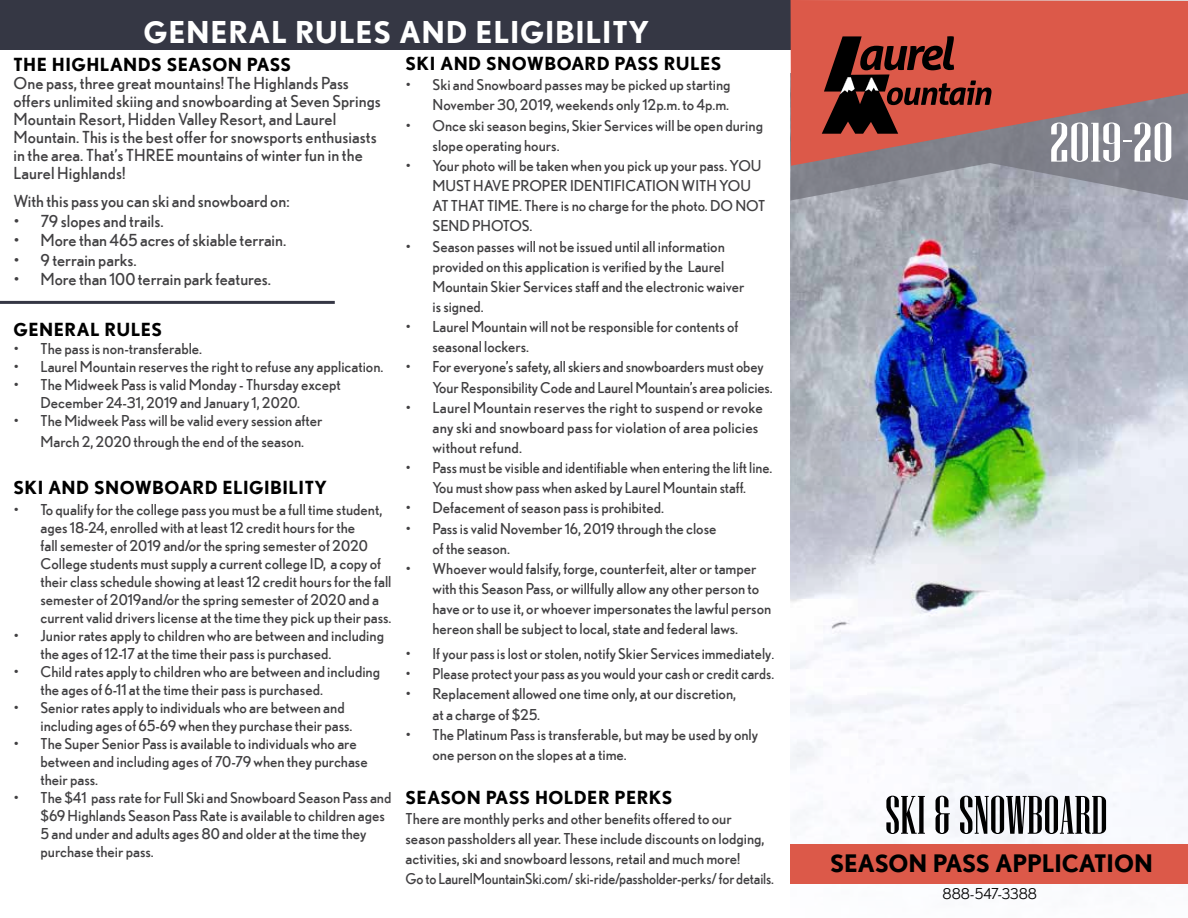
<style>
.page{position:relative;width:1188px;height:918px;background:#fff}
.page>*{position:absolute;margin:0;border:0;box-sizing:border-box;transform-origin:0 0}
.t1{font:55.5px "Niagara Solid";color:#fff;scale:1.25 1}
.t2{font:54px "Niagara Solid";color:#000}
.t3{font:700 30px "Nobel";letter-spacing:.025em;color:#fff}
.t4{font:700 24px "Nobel";color:#000}
.t5{font:700 18px "Nobel";letter-spacing:.025em;color:#000}
.t6{font:16.5px/18px "Nobel";letter-spacing:.005em;color:#414042}
.t7{font:15px/20.1px "Nobel";color:#414042}
.t8{font:15px "Nobel";color:#414042;scale:.95 1}
.t9{font:15px "Nobel";color:#000}
.s1{font-family:"Roboto";font-size:12px;color:#000}
</style>
<div class="page">
<div style="left:0;top:0;width:791px;height:49px;background:#353744"></div>
<hr style="left:0;top:301px;width:335px;height:3px;background:#353744">
<img style="left:791px;top:201px;width:397px;height:683px">
<div style="left:791px;top:844px;width:397px;height:39px;background:#dc5949"></div>
<div style="left:791px;top:0;width:397px;height:36px;background:#dc5949"></div>
<svg style="left:791px;top:36px;width:397px;height:165px;background:#a36663"></svg>
<h3 class="t3" style="left:143px;top:15px;width:507px">GENERAL RULES AND ELIGIBILITY</h3>
<p class="t5" style="left:14px;top:54px;width:279px">THE HIGHLANDS SEASON PASS</p>
<p class="t6" style="left:14px;top:74px;width:369px">One pass, three great mountains! The Highlands Pass offers unlimited skiing and snowboarding at Seven Springs Mountain Resort, Hidden Valley Resort, and Laurel Mountain. This is the best offer for snowsports enthusiasts in the area. That’s THREE mountains of winter fun in the Laurel Highlands!</p>
<p class="t6" style="left:14px;top:192px;width:278px">With this pass you can ski and snowboard on:</p>
<p class="t6" style="left:14px;top:212px;width:152px">• 79 slopes and trails.</p>
<p class="t6" style="left:14px;top:231px;width:274px">• More than 465 acres of skiable terrain.</p>
<p class="t6" style="left:14px;top:251px;width:125px">• 9 terrain parks.</p>
<p class="t6" style="left:14px;top:270px;width:259px">• More than 100 terrain park features.</p>
<p class="t5" style="left:14px;top:318px;width:150px">GENERAL RULES</p>
<p class="t7" style="left:14px;top:338px;width:190px">• The pass is non-transferable.</p>
<p class="t7" style="left:14px;top:356px;width:371px">• Laurel Mountain reserves the right to refuse any application.</p>
<p class="t7" style="left:40px;top:375px;width:302px;line-height:18px;text-indent:-27px">• The Midweek Pass is valid Monday - Thursday except<br>December 24-31, 2019 and January 1, 2020.</p>
<p class="t7" style="left:14px;top:409px;width:311px;line-height:21.6px;text-align:center">• The Midweek Pass will be valid every session after<br>March 2, 2020 through the end of the season.</p>
<p class="t5" style="left:14px;top:476px;width:315px">SKI AND SNOWBOARD ELIGIBILITY</p>
<p class="t7" style="left:40px;top:500px;width:353px;line-height:18px;text-indent:-27px">• To qualify for the college pass you must be a full time student, ages 18-24, enrolled with at least 12 credit hours for the<br>fall semester of 2019 and/or the spring semester of 2020<br>College students must supply a current college ID, a copy of their class schedule showing at least 12 credit hours for the fall semester of 2019and/or the spring semester of 2020 and a current valid drivers license at the time they pick up their pass.</p>
<p class="t7" style="left:40px;top:626px;width:345px;line-height:18px;text-indent:-27px">• Junior rates apply to children who are between and including the ages of 12-17 at the time their pass is purchased.</p>
<p class="t7" style="left:40px;top:662px;width:341px;line-height:18px;text-indent:-27px">• Child rates apply to children who are between and including the ages of 6-11 at the time their pass is purchased.</p>
<p class="t7" style="left:40px;top:698px;width:314px;line-height:18px;text-indent:-27px">• Senior rates apply to individuals who are between and including ages of 65-69 when they purchase their pass.</p>
<p class="t7" style="left:40px;top:734px;width:329px;line-height:18px;text-indent:-27px">• The Super Senior Pass is available to individuals who are between and including ages of 70-79 when they purchase their pass.</p>
<p class="t7" style="left:40px;top:788px;width:352px;line-height:18px;text-indent:-27px">• The $41 pass rate for Full Ski and Snowboard Season Pass and $69 Highlands Season Pass Rate is available to children ages 5 and under and adults ages 80 and older at the time they purchase their pass.</p>
<p class="t5" style="left:406px;top:53px;width:317px">SKI AND SNOWBOARD PASS RULES</p>
<p class="t7" style="left:406px;top:75px;width:327px;text-align:right">• Ski and Snowboard passes may be picked up starting<br>November 30, 2019, weekends only 12p.m. to 4p.m.</p>
<p class="t7" style="left:433px;top:115px;width:332px;text-indent:-27px">• Once ski season begins, Skier Services will be open during slope operating hours.</p>
<p class="t7" style="left:433px;top:155px;width:334px;text-indent:-27px">• Your photo will be taken when you pick up your pass. YOU MUST HAVE PROPER IDENTIFICATION WITH YOU AT THAT TIME. There is no charge for the photo. DO NOT SEND PHOTOS.</p>
<p class="t7" style="left:433px;top:236px;width:313px;text-indent:-27px">• Season passes will not be issued until all information provided on this application is verified by the Laurel Mountain Skier Services staff and the electronic waiver is signed.</p>
<p class="t7" style="left:433px;top:317px;width:307px;text-indent:-27px">• Laurel Mountain will not be responsible for contents of seasonal lockers.</p>
<p class="t7" style="left:433px;top:357px;width:342px;text-indent:-27px">• For everyone’s safety, all skiers and snowboarders must obey<br>Your Responsibility Code and Laurel Mountain’s area policies.</p>
<p class="t7" style="left:433px;top:397px;width:332px;text-indent:-27px">• Laurel Mountain reserves the right to suspend or revoke any ski and snowboard pass for violation of area policies without refund.</p>
<p class="t7" style="left:406px;top:458px;width:368px;text-align:center">• Pass must be visible and identifiable when entering the lift line.<br>You must show pass when asked by Laurel Mountain staff.</p>
<p class="t7" style="left:406px;top:498px;width:260px">• Defacement of season pass is prohibited.</p>
<p class="t7" style="left:433px;top:518px;width:285px;text-indent:-27px">• Pass is valid November 16, 2019 through the close of the season.</p>
<p class="t7" style="left:433px;top:558px;width:340px;text-indent:-27px">• Whoever would falsify, forge, counterfeit, alter or tamper with this Season Pass, or willfully allow any other person to have or to use it, or whoever impersonates the lawful person hereon shall be subject to local, state and federal laws.</p>
<p class="t7" style="left:406px;top:643px;width:371px">• If your pass is lost or stolen, notify Skier Services immediately<span class="s1">.</span></p>
<p class="t8" style="left:406px;top:665px;width:389px">• Please protect your pass as you would your cash or credit cards.</p>
<p class="t7" style="left:433px;top:684px;width:305px;text-indent:-27px">• Replacement allowed one time only, at our discretion, at a charge of $25.</p>
<p class="t7" style="left:433px;top:724px;width:327px;text-indent:-27px">• The Platinum Pass is transferable, but may be used by only one person on the slopes at a time.</p>
<p class="t5" style="left:406px;top:787px;width:269px">SEASON PASS HOLDER PERKS</p>
<p class="t7" style="left:406px;top:808px;width:370px">There are monthly perks and other benefits offered to our season passholders all year. These include discounts on lodging, activities, ski and snowboard lessons, retail and much more!<br>Go to LaurelMountainSki.com/ ski-ride/passholder-perks/ for details.</p>
<h1 class="t1" style="left:1049px;top:113px;width:101px">2019-20</h1>
<h2 class="t2" style="left:885px;top:786px;width:224px">SKI &amp; SNOWBOARD</h2>
<h3 class="t4" style="left:830px;top:849px;width:324px">SEASON PASS APPLICATION</h3>
<p class="t9" style="left:943px;top:885px;width:96px">888-547-3388</p>
</div>
